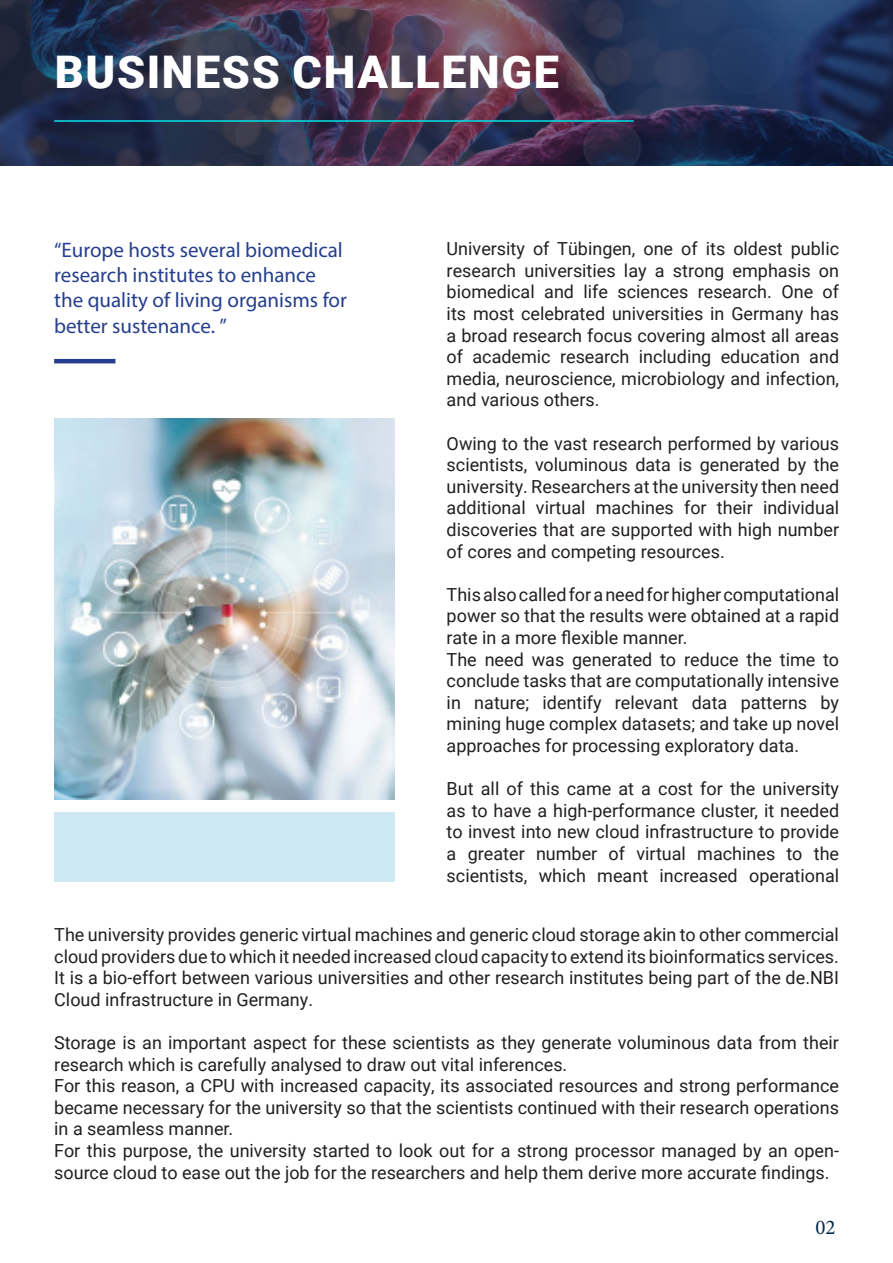
<style>
.page{position:relative;width:893px;height:1263px;background:#fff}
.page>*{position:absolute;margin:0;border:0;box-sizing:border-box;transform-origin:0 0}
.t1{font:900 45px "Roboto";letter-spacing:.035em;color:#fff}
.t2{font:21px/25.2px "Myriad Pro";color:#253f8e}
.t3{font:21px "Minion Pro";color:#00284a}
.t4{font:18px/21.6px "Roboto";color:#231f20;text-align:justify}
</style>
<div class="page">
<img style="left:0;top:0;width:893px;height:165px">
<hr style="left:54px;top:359px;width:61px;height:4px;background:#253f8e">
<hr style="left:54px;top:120px;width:580px;height:2px;background:#00e3e6">
<img style="left:54px;top:418px;width:340px;height:381px">
<div style="left:54px;top:812px;width:340px;height:70px;background:#cee9f1"></div>
<p class="t1" style="left:55px;top:40px;width:505px">BUSINESS CHALLENGE</p>
<p class="t2" style="left:54px;top:237px;width:294px">“Europe hosts several biomedical research institutes to enhance the quality of living organisms for better sustenance. ”</p>
<p class="t4" style="left:447px;top:237px;width:394px">University of Tübingen, one of its oldest public research universities lay a strong emphasis on biomedical and life sciences research. One of its most celebrated universities in Germany has a broad research focus covering almost all areas of academic research including education and media, neuroscience, microbiology and infection, and various others.</p>
<p class="t4" style="left:447px;top:432px;width:394px">Owing to the vast research performed by various scientists, voluminous data is generated by the university. Researchers at the university then need additional virtual machines for their individual discoveries that are supported with high number of cores and competing resources.</p>
<p class="t4" style="left:447px;top:583px;width:394px">This also called for a need for higher computational power so that the results were obtained at a rapid rate in a more flexible manner.</p>
<p class="t4" style="left:447px;top:648px;width:394px">The need was generated to reduce the time to conclude tasks that are computationally intensive in nature; identify relevant data patterns by mining huge complex datasets; and take up novel approaches for processing exploratory data.</p>
<p class="t4" style="left:447px;top:777px;width:394px">But all of this came at a cost for the university as to have a high-performance cluster, it needed to invest into new cloud infrastructure to provide a greater number of virtual machines to the scientists, which meant increased operational</p>
<p class="t4" style="left:54px;top:923px;width:786px">The university provides generic virtual machines and generic cloud storage akin to other commercial cloud providers due to which it needed increased cloud capacity to extend its bioinformatics services.<br>It is a bio-effort between various universities and other research institutes being part of the de.NBI Cloud infrastructure in Germany.</p>
<p class="t4" style="left:54px;top:1031px;width:786px">Storage is an important aspect for these scientists as they generate voluminous data from their research which is carefully analysed to draw out vital inferences.</p>
<p class="t4" style="left:54px;top:1074px;width:786px">For this reason, a CPU with increased capacity, its associated resources and strong performance became necessary for the university so that the scientists continued with their research operations in a seamless manner.</p>
<p class="t4" style="left:54px;top:1139px;width:786px">For this purpose, the university started to look out for a strong processor managed by an open&shy;source cloud to ease out the job for the researchers and help them derive more accurate findings.</p>
<p class="t3" style="left:815px;top:1213px;width:22px">02</p>
</div>
